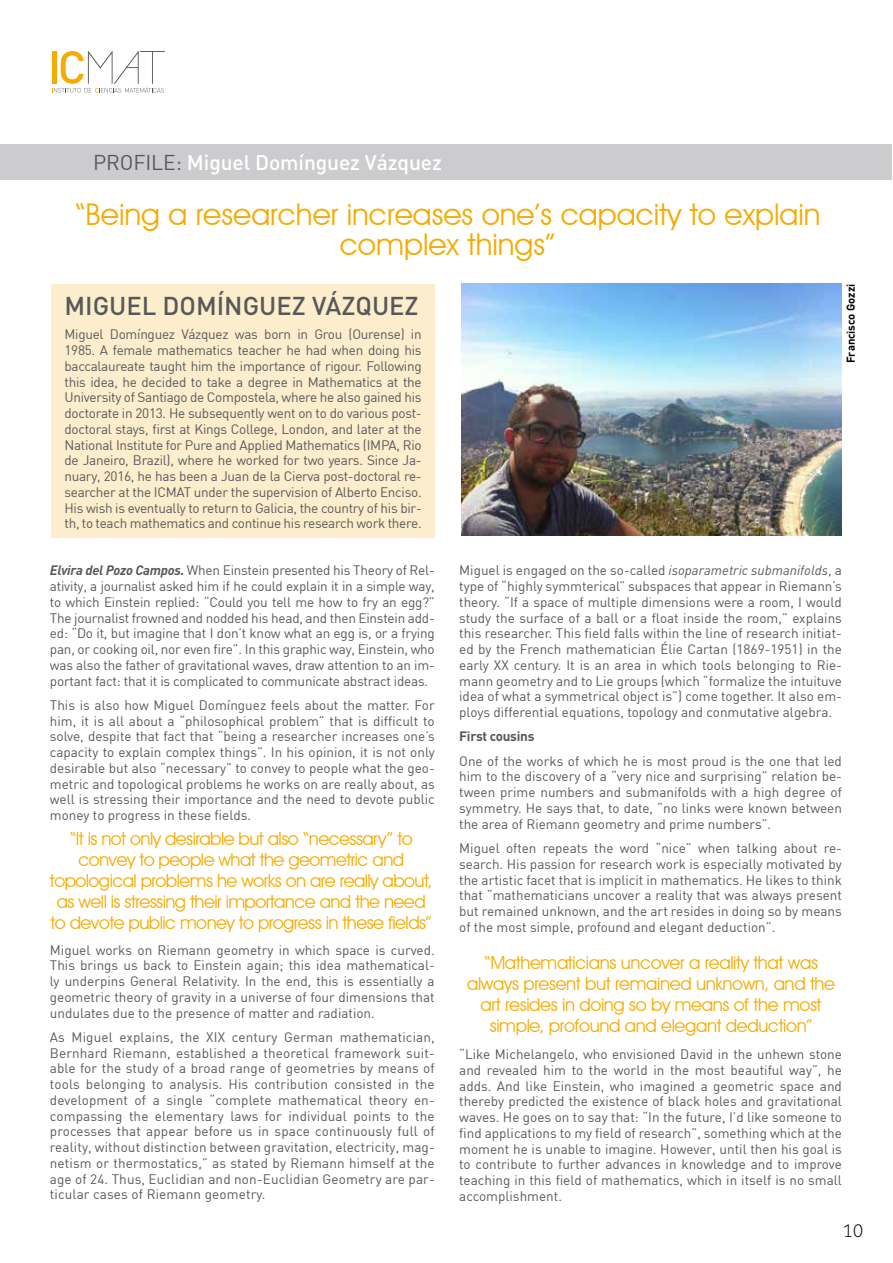
<style>
.page{position:relative;width:893px;height:1263px;background:#fff}
.page>*{position:absolute;margin:0;border:0;box-sizing:border-box;transform-origin:0 0}
.t1{font:30px/30px "Avant Garde IT Cby BT";color:#f5ab00;text-align:center}
.t2{font:500 25.5px "DIN";color:#575959}
.t3{font:21px "DIN Medium Alternate";letter-spacing:-.005em;color:#fff}
.t4{font:18px/21px "Avant Garde IT Cby BT";letter-spacing:-.03em;color:#f5ab00;text-align:center}
.t5{font:300 18px "Caecilia LT Std";color:#000}
.t6{font:13.5px/15.8px "DIN";color:#575959;text-align:justify}
.t7{font:700 13.5px "DIN";letter-spacing:-.02em;color:#575959}
.t8{font:700 11.25px "DIN";color:#000}
.s1{font-family:"DIN";color:#575959}
.s2{font-weight:700;font-style:italic}
.s3{font-style:italic}
</style>
<div class="page">
<div style="left:51px;top:284px;width:384px;height:254px;background:#fcedcc"></div>
<img style="left:461px;top:284px;width:380px;height:251px">
<div style="left:0;top:145px;width:891px;height:35px;background:#cccccf"></div>
<svg style="left:52px;top:51px;width:113px;height:42px"></svg>
<h3 class="t3" style="left:93px;top:148px;width:350px"><span class="s1">PROFILE:</span> Miguel Domínguez Vázquez</h3>
<h1 class="t1" style="left:75px;top:199px;width:747px">“Being a researcher increases one’s capacity to explain complex things”</h1>
<h2 class="t2" style="left:64px;top:290px;width:356px">MIGUEL DOMÍNGUEZ VÁZQUEZ</h2>
<p class="t6" style="left:64px;top:326px;width:359px">Miguel Domínguez Vázquez was born in Grou (Ourense) in 1985. A female mathematics teacher he had when doing his baccalaureate taught him the importance of rigour. Following this idea, he decided to take a degree in Mathematics at the University of Santiago de Compostela, where he also gained his doctorate in 2013. He subsequently went on to do various post&shy;doctoral stays, first at Kings College, London, and later at the National Institute for Pure and Applied Mathematics (IMPA, Rio de Janeiro, Brazil), where he worked for two years. Since Ja&shy;nuary, 2016, he has been a Juan de la Cierva post-doctoral re&shy;searcher at the ICMAT under the supervision of Alberto Enciso.<br>His wish is eventually to return to Galicia, the country of his bir&shy;th, to teach mathematics and continue his research work there.</p>
<p class="t8" style="left:843px;top:363px;width:81px;rotate:-90deg">Francisco Gozzi</p>
<p class="t6" style="left:50px;top:562px;width:386px"><span class="s2">Elvira del Pozo Campos.</span> When Einstein presented his Theory of Rel&shy;ativity, a journalist asked him if he could explain it in a simple way, to which Einstein replied: “Could you tell me how to fry an egg?” The journalist frowned and nodded his head, and then Einstein add&shy;ed: “Do it, but imagine that I don’t know what an egg is, or a frying pan, or cooking oil, nor even fire”. In this graphic way, Einstein, who was also the father of gravitational waves, draw attention to an im&shy;portant fact: that it is complicated to communicate abstract ideas.</p>
<p class="t6" style="left:50px;top:697px;width:386px">This is also how Miguel Domínguez feels about the matter. For him, it is all about a “philosophical problem” that is difficult to solve, despite that fact that “being a researcher increases one’s capacity to explain complex things”. In his opinion, it is not only desirable but also “necessary” to convey to people what the geo&shy;metric and topological problems he works on are really about, as well is stressing their importance and the need to devote public money to progress in these fields.</p>
<p class="t4" style="left:50px;top:827px;width:384px">“It is not only desirable but also “necessary” to convey to people what the geometric and topological problems he works on are really about, as well is stressing their importance and the need to devote public money to progress in these fields”</p>
<p class="t6" style="left:50px;top:942px;width:386px">Miguel works on Riemann geometry in which space is curved.<br>This brings us back to Einstein again; this idea mathematical&shy;ly underpins General Relativity. In the end, this is essentially a geometric theory of gravity in a universe of four dimensions that undulates due to the presence of matter and radiation.</p>
<p class="t6" style="left:50px;top:1029px;width:386px">As Miguel explains, the XIX century German mathematician, Bernhard Riemann, established a theoretical framework suit&shy;able for the study of a broad range of geometries by means of tools belonging to analysis. His contribution consisted in the development of a single “complete mathematical theory en&shy;compassing the elementary laws for individual points to the processes that appear before us in space continuously full of reality, without distinction between gravitation, electricity, mag&shy;netism or thermostatics,” as stated by Riemann himself at the age of 24. Thus, Euclidian and non-Euclidian Geometry are par&shy;ticular cases of Riemann geometry.</p>
<p class="t6" style="left:459px;top:562px;width:384px">Miguel is engaged on the so-called <span class="s3">isoparametric submanifolds</span>, a type of “highly symmterical” subspaces that appear in Riemann’s theory. “If a space of multiple dimensions were a room, I would study the surface of a ball or a float inside the room,” explains this researcher. This field falls within the line of research initiat&shy;ed by the French mathematician Élie Cartan (1869-1951) in the early XX century. It is an area in which tools belonging to Rie&shy;mann geometry and to Lie groups (which “formalize the intuituve idea of what a symmetrical object is”) come together. It also em&shy;ploys differential equations, topology and conmutative algebra.</p>
<p class="t7" style="left:459px;top:728px;width:77px">First cousins</p>
<p class="t6" style="left:459px;top:753px;width:384px">One of the works of which he is most proud is the one that led him to the discovery of a “very nice and surprising” relation be&shy;tween prime numbers and submanifolds with a high degree of symmetry. He says that, to date, “no links were known between the area of Riemann geometry and prime numbers”.</p>
<p class="t6" style="left:459px;top:840px;width:384px">Miguel often repeats the word “nice” when talking about re&shy;search. His passion for research work is especially motivated by the artistic facet that is implicit in mathematics. He likes to think that “mathematicians uncover a reality that was always present but remained unknown, and the art resides in doing so by means of the most simple, profound and elegant deduction”.</p>
<h3 class="t4" style="left:467px;top:952px;width:370px">“Mathematicians uncover a reality that was always present but remained unknown, and the art resides in doing so by means of the most simple, profound and elegant deduction”</h3>
<p class="t6" style="left:459px;top:1046px;width:384px">“Like Michelangelo, who envisioned David in the unhewn stone and revealed him to the world in the most beautiful way”, he adds. And like Einstein, who imagined a geometric space and thereby predicted the existence of black holes and gravitational waves. He goes on to say that: “In the future, I’d like someone to find applications to my field of research”, something which at the moment he is unable to imagine. However, until then his goal is to contribute to further advances in knowledge and to improve teaching in this field of mathematics, which in itself is no small accomplishment.</p>
<h3 class="t5" style="left:843px;top:1221px;width:22px">10</h3>
</div>
